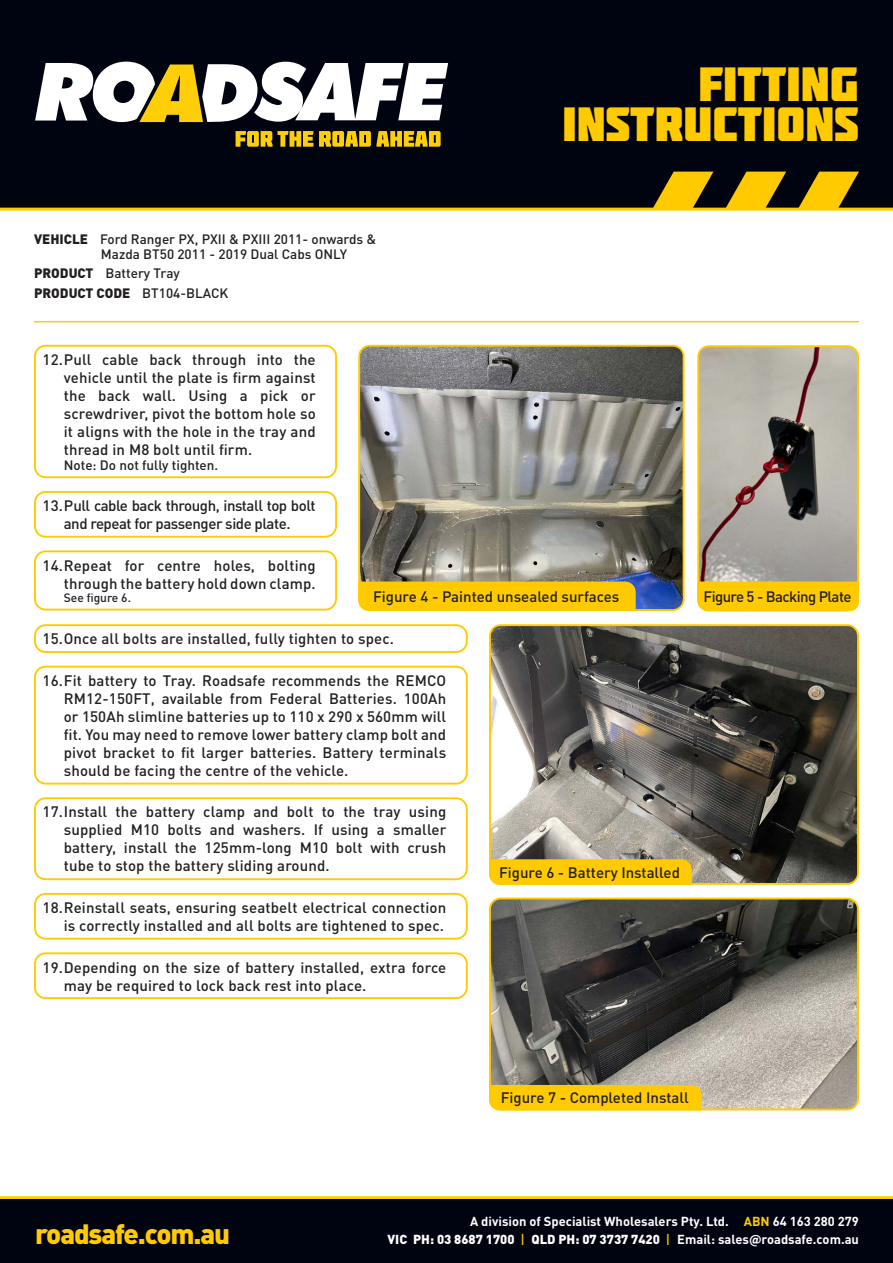
<style>
.page{position:relative;width:893px;height:1263px;background:#fff}
.page>*{position:absolute;margin:0;border:0;box-sizing:border-box;transform-origin:0 0}
.t1{font:48px/39.6px "Molot";color:#ffcb00;text-align:right}
.t2{font:900 27.6px "DINOT";letter-spacing:-.04em;color:#ffcb00}
.t3{font:500 15px/18px "DINOT";letter-spacing:.01em;color:#231f20;text-align:justify}
.t4{font:500 15px/18px "DINOT";letter-spacing:-.03em;color:#231f20;text-align:center}
.t5{font:500 15px "DINOT";letter-spacing:-.04em;color:#231f20}
.t6{font:500 13.5px/15px "DINOT";color:#231f20}
.t7{font:900 12.9px "DINOT";color:#fff}
.t8{font:700 12.9px "DINOT";color:#fff}
.t9{font:500 12px "DINOT";color:#231f20}
.s1{font-weight:900}
.s2{color:#ffcb00}
.s3{font-weight:500;color:#ffcb00}
.s4{font-weight:700}
</style>
<div class="page">
<div style="left:0;top:0;width:893px;height:208px;background:#000310"></div>
<svg style="left:35px;top:62px;width:413px;height:60px"></svg>
<svg style="left:236px;top:131px;width:77px;height:16px"></svg>
<svg style="left:319px;top:131px;width:122px;height:16px"></svg>
<svg style="left:652px;top:172px;width:62px;height:36px"></svg>
<svg style="left:798px;top:172px;width:61px;height:36px"></svg>
<svg style="left:725px;top:172px;width:61px;height:36px"></svg>
<hr style="left:0;top:208px;width:893px;height:3px;background:#ffcb00">
<hr style="left:0;top:1196px;width:893px;height:3px;background:#ffcb00">
<div style="left:0;top:1199px;width:893px;height:64px;background:#000310"></div>
<hr style="left:34px;top:321px;width:825px;height:1px;background:#ffcb00">
<div style="left:34px;top:345px;width:303px;height:133px;border:2px solid #ffcb00;border-radius:11px"></div>
<div style="left:34px;top:491px;width:303px;height:47px;border:2px solid #ffcb00;border-radius:11px"></div>
<div style="left:34px;top:666px;width:434px;height:118px;border:2px solid #ffcb00;border-radius:11px"></div>
<div style="left:34px;top:797px;width:434px;height:83px;border:2px solid #ffcb00;border-radius:11px"></div>
<div style="left:34px;top:893px;width:434px;height:46px;border:2px solid #ffcb00;border-radius:11px"></div>
<div style="left:34px;top:952px;width:434px;height:47px;border:2px solid #ffcb00;border-radius:11px"></div>
<div style="left:34px;top:624px;width:434px;height:29px;border:2px solid #ffcb00;border-radius:11px"></div>
<div style="left:34px;top:550px;width:303px;height:60px;border:2px solid #ffcb00;border-radius:11px"></div>
<img style="left:361px;top:346px;width:323px;height:263px">
<div style="left:358px;top:345px;width:326px;height:266px;border:2px solid #ffcb00;border-radius:11px"></div>
<img style="left:700px;top:348px;width:156px;height:233px">
<div style="left:697px;top:345px;width:162px;height:266px;border:2px solid #ffcb00;border-radius:11px"></div>
<img style="left:492px;top:627px;width:364px;height:255px">
<div style="left:489px;top:624px;width:370px;height:261px;border:2px solid #ffcb00;border-radius:11px"></div>
<img style="left:492px;top:900px;width:365px;height:209px">
<div style="left:489px;top:897px;width:370px;height:213px;border:2px solid #ffcb00;border-radius:11px"></div>
<div style="left:358px;top:581px;width:278px;height:30px;background:#ffcb00"></div>
<div style="left:697px;top:581px;width:162px;height:30px;background:#ffcb00"></div>
<div style="left:489px;top:859px;width:203px;height:26px;background:#ffcb00"></div>
<div style="left:489px;top:1085px;width:213px;height:25px;background:#ffcb00"></div>
<p class="t6" style="left:101px;top:231px;width:277px;text-indent:-67px"><span class="s1">VEHICLE</span> Ford Ranger PX, PXII &amp; PXIII 2011- onwards &amp;<br>Mazda BT50 2011 - 2019 Dual Cabs ONLY</p>
<p class="t6" style="left:34px;top:263px;width:196px;line-height:19.2px"><span class="s1">PRODUCT</span> Battery Tray<br><span class="s1">PRODUCT CODE</span> BT104-BLACK</p>
<p class="t3" style="left:64px;top:350px;width:253px;text-indent:-21px">12.Pull cable back through into the vehicle until the plate is firm against the back wall. Using a pick or screwdriver, pivot the bottom hole so it aligns with the hole in the tray and thread in M8 bolt until firm.</p>
<p class="t6" style="left:64px;top:457px;width:156px">Note: Do not fully tighten.</p>
<p class="t4" style="left:43px;top:496px;width:275px">13.Pull cable back through, install top bolt and repeat for passenger side plate.</p>
<h1 class="t1" style="left:562px;top:63px;width:298px">FITTING<br>INSTRUCTIONS</h1>
<p class="t3" style="left:43px;top:555px;width:275px;text-align:right">14.Repeat for centre holes, bolting through the battery hold down clamp.</p>
<p class="t9" style="left:64px;top:589px;width:69px">See figure 6.</p>
<p class="t3" style="left:373px;top:587px;width:248px">Figure 4 - Painted unsealed surfaces</p>
<p class="t5" style="left:703px;top:586px;width:150px">Figure 5 - Backing Plate</p>
<p class="t3" style="left:43px;top:629px;width:353px">15.Once all bolts are installed, fully tighten to spec.</p>
<p class="t3" style="left:64px;top:671px;width:384px;text-indent:-21px">16.Fit battery to Tray. Roadsafe recommends the REMCO RM12-150FT, available from Federal Batteries. 100Ah or 150Ah slimline batteries up to 110 x 290 x 560mm will fit. You may need to remove lower battery clamp bolt and pivot bracket to fit larger batteries. Battery terminals should be facing the centre of the vehicle.</p>
<p class="t3" style="left:64px;top:802px;width:384px;text-indent:-21px">17.Install the battery clamp and bolt to the tray using supplied M10 bolts and washers. If using a smaller battery, install the 125mm-long M10 bolt with crush tube to stop the battery sliding around.</p>
<p class="t3" style="left:43px;top:898px;width:405px;text-align:right">18.Reinstall seats, ensuring seatbelt electrical connection is correctly installed and all bolts are tightened to spec.</p>
<p class="t3" style="left:64px;top:957px;width:384px;text-indent:-21px">19.Depending on the size of battery installed, extra force may be required to lock back rest into place.</p>
<p class="t3" style="left:499px;top:863px;width:182px">Figure 6 - Battery Installed</p>
<p class="t3" style="left:501px;top:1088px;width:189px">Figure 7 - Completed Install</p>
<p class="t8" style="left:470px;top:1213px;width:390px">A division of Specialist Wholesalers Pty. Ltd. <span class="s2">ABN</span> 64 163 280 279</p>
<h2 class="t2" style="left:35px;top:1215px;width:197px">roadsafe.com.au</h2>
<p class="t7" style="left:388px;top:1231px;width:473px">VIC PH: 03 8687 1700 <span class="s3">|</span> QLD PH: 07 3737 7420 <span class="s3">|</span> <span class="s4">Email: sales@roadsafe.com.au</span></p>
</div>
